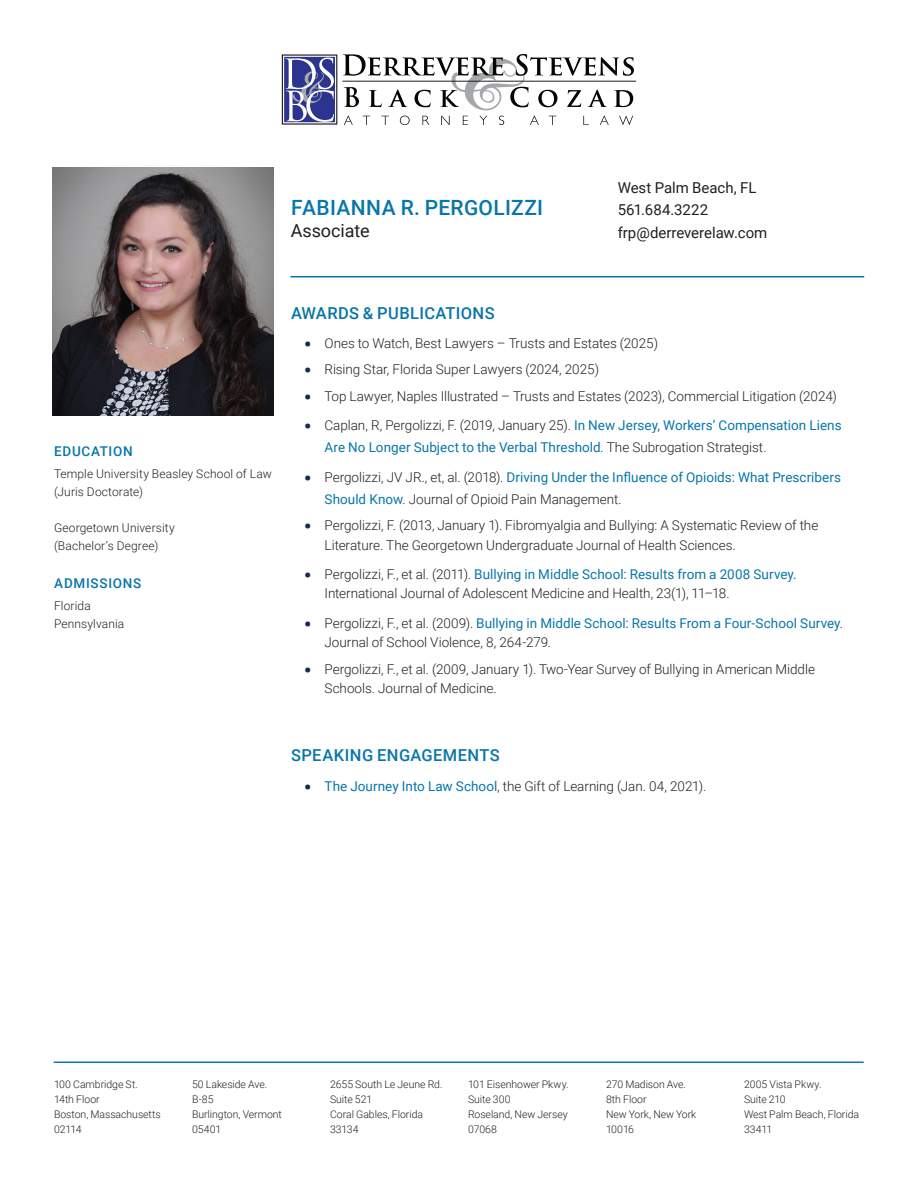
<style>
.page{position:relative;width:918px;height:1188px;background:#fff}
.page>*{position:absolute;margin:0;border:0;box-sizing:border-box;transform-origin:0 0}
.t1{font:500 21px "Roboto";letter-spacing:.015em;color:#0876aa}
.t2{font:18px "Roboto";letter-spacing:-.005em;color:#231f20}
.t3{font:500 16.5px "Roboto";letter-spacing:.02em;color:#0876aa}
.t4{font:15px/22.5px "Roboto";color:#231f20}
.t5{font:300 13.5px/19.5px "Roboto";letter-spacing:-.005em;color:#231f20}
.t6{font:13.5px/22.5px "Roboto";color:#0876aa}
.t7{font:500 13.5px "Roboto";letter-spacing:.05em;color:#0876aa}
.t8{font:300 12px/18px "Roboto";letter-spacing:.01em;color:#231f20}
.t9{font:300 10.5px/15px "Roboto";letter-spacing:-.005em;color:#231f20}
.s1{font-weight:900;font-size:19.5px;color:#162751}
.s2{font-weight:300;color:#231f20}
.s3{font-weight:400;color:#0876aa}
</style>
<div class="page">
<hr style="left:343px;top:81px;width:293px;height:1px;background:#211d1e">
<svg style="left:343px;top:54px;width:291px;height:71px"></svg>
<div style="left:282px;top:55px;width:55px;height:70px;border:3px solid #040503"></div>
<div style="left:283px;top:56px;width:53px;height:67px;border:1px solid #fff"></div>
<svg style="left:285px;top:58px;width:49px;height:64px"></svg>
<hr style="left:54px;top:1062px;width:810px;height:1px;background:#0876aa">
<img style="left:53px;top:168px;width:221px;height:247px">
<hr style="left:291px;top:276px;width:573px;height:2px;background:#0876aa">
<h1 class="t1" style="left:291px;top:193px;width:254px">FABIANNA R. PERGOLIZZI</h1>
<h2 class="t2" style="left:291px;top:218px;width:80px">Associate</h2>
<p class="t4" style="left:618px;top:176px;width:151px">West Palm Beach, FL<br>561.684.3222 frp@derreverelaw.com</p>
<p class="t7" style="left:54px;top:442px;width:80px">EDUCATION</p>
<p class="t8" style="left:54px;top:464px;width:219px">Temple University Beasley School of Law (Juris Doctorate)</p>
<p class="t8" style="left:54px;top:518px;width:122px">Georgetown University (Bachelor’s Degree)</p>
<p class="t7" style="left:54px;top:573px;width:89px">ADMISSIONS</p>
<p class="t8" style="left:54px;top:596px;width:72px">Florida<br>Pennsylvania</p>
<p class="t3" style="left:291px;top:301px;width:205px">AWARDS &amp; PUBLICATIONS</p>
<p class="t5" style="left:304px;top:333px;width:355px"><span class="s1">•</span> Ones to Watch, Best Lawyers – Trusts and Estates (2025)</p>
<p class="t5" style="left:304px;top:359px;width:296px"><span class="s1">•</span> Rising Star, Florida Super Lawyers (2024, 2025)</p>
<p class="t5" style="left:304px;top:385px;width:534px"><span class="s1">•</span> Top Lawyer, Naples Illustrated – Trusts and Estates (2023), Commercial Litigation (2024)</p>
<p class="t6" style="left:325px;top:413px;width:519px;text-indent:-20px"><span class="s1">•</span> <span class="s2">Caplan, R, Pergolizzi, F. (2019, January 25).</span> In New Jersey, Workers’ Compensation Liens<br>Are No Longer Subject to the Verbal Threshold<span class="s2">. The Subrogation Strategist.</span></p>
<p class="t5" style="left:325px;top:465px;width:518px;line-height:22.5px;text-indent:-20px"><span class="s1">•</span> Pergolizzi, JV JR., et, al. (2018). <span class="s3">Driving Under the Influence of Opioids: What Prescribers<br>Should Know</span>. Journal of Opioid Pain Management.</p>
<p class="t5" style="left:325px;top:515px;width:495px;text-indent:-20px"><span class="s1">•</span> Pergolizzi, F. (2013, January 1). Fibromyalgia and Bullying: A Systematic Review of the<br>Literature. The Georgetown Undergraduate Journal of Health Sciences.</p>
<p class="t5" style="left:325px;top:564px;width:474px;text-indent:-20px"><span class="s1">•</span> Pergolizzi, F., et al. (2011). <span class="s3">Bullying in Middle School: Results from a 2008 Survey.<br></span>International Journal of Adolescent Medicine and Health, 23(1), 11–18.</p>
<p class="t5" style="left:325px;top:613px;width:520px;text-indent:-20px"><span class="s1">•</span> Pergolizzi, F., et al. (2009). <span class="s3">Bullying in Middle School: Results From a Four-School Survey</span>.<br>Journal of School Violence, 8, 264-279.</p>
<p class="t5" style="left:325px;top:658px;width:492px;text-indent:-20px"><span class="s1">•</span> Pergolizzi, F., et al. (2009, January 1). Two-Year Survey of Bullying in American Middle<br>Schools. Journal of Medicine.</p>
<p class="t3" style="left:291px;top:744px;width:210px">SPEAKING ENGAGEMENTS</p>
<p class="t5" style="left:304px;top:775px;width:403px"><span class="s1">•</span> <span class="s3">The Journey Into Law School</span>, the Gift of Learning (Jan. 04, 2021).</p>
<p class="t9" style="left:54px;top:1076px;width:108px">100 Cambridge St.<br>14th Floor<br>Boston, Massachusetts<br>02114</p>
<p class="t9" style="left:192px;top:1076px;width:91px">50 Lakeside Ave.<br>B-85<br>Burlington, Vermont<br>05401</p>
<p class="t9" style="left:330px;top:1076px;width:114px">2655 South Le Jeune Rd.<br>Suite 521<br>Coral Gables, Florida<br>33134</p>
<p class="t9" style="left:468px;top:1076px;width:102px">101 Eisenhower Pkwy.<br>Suite 300<br>Roseland, New Jersey<br>07068</p>
<p class="t9" style="left:606px;top:1076px;width:92px">270 Madison Ave.<br>8th Floor<br>New York, New York<br>10016</p>
<p class="t9" style="left:744px;top:1076px;width:117px">2005 Vista Pkwy.<br>Suite 210<br>West Palm Beach, Florida<br>33411</p>
</div>
